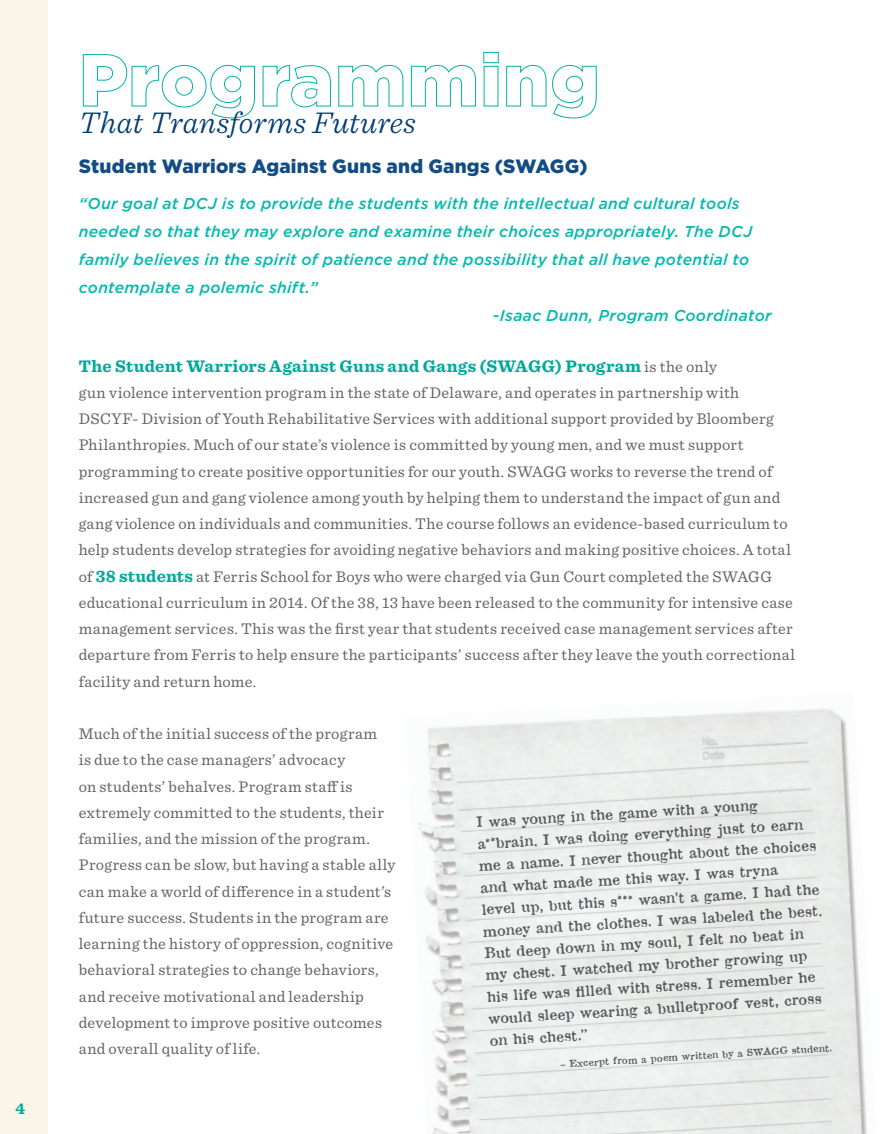
<style>
.page{position:relative;width:882px;height:1134px;background:#fff}
.page>*{position:absolute;margin:0;border:0;box-sizing:border-box;transform-origin:0 0}
.t1{font:italic 300 31.5px "Sentinel";letter-spacing:.01em;color:#003c74}
.subheading{font:900 19.25px "Gotham";letter-spacing:.01em;color:#114d84}
.t2{font:700 17.5px "Sentinel";letter-spacing:.02em;color:#00a99b}
.t3{font:16.1px/26.2px "Sentinel";letter-spacing:.02em;color:#636366}
.t4{font:700 16.1px "Sentinel";color:#00a99b}
.quote{font:italic 500 15.75px/28px "Gotham";letter-spacing:.015em;color:#03b9ae}
.t5{font:14px/21.9px "Attic Antique";color:#636366}
.t6{font:9.45px "Attic Antique";color:#636366}
.s1{font-weight:400;font-size:16.1px;color:#636366}
.s2{font-weight:700;font-size:17.5px;color:#00a99b}
</style>
<div class="page">
<div style="left:0;top:0;width:47px;height:1134px;background:#fbf5e9"></div>
<svg style="left:82px;top:54px;width:173px;height:65px"></svg>
<svg style="left:262px;top:65px;width:69px;height:43px"></svg>
<svg style="left:338px;top:65px;width:66px;height:42px"></svg>
<svg style="left:411px;top:65px;width:65px;height:42px"></svg>
<svg style="left:483px;top:52px;width:16px;height:55px"></svg>
<svg style="left:506px;top:65px;width:91px;height:54px"></svg>
<img style="left:419px;top:708px;width:448px;height:426px">
<p class="t4" style="left:15px;top:1096px;width:11px">4</p>
<p class="t1" style="left:79px;top:99px;width:339px">That Transforms Futures</p>
<p class="subheading" style="left:79px;top:154px;width:510px">Student Warriors Against Guns and Gangs (SWAGG)</p>
<p class="quote" style="left:79px;top:189px;width:675px">“Our goal at DCJ is to provide the students with the intellectual and cultural tools needed so that they may explore and examine their choices appropriately. The DCJ family believes in the spirit of patience and the possibility that all have potential to contemplate a polemic shift.”</p>
<p class="quote" style="left:493px;top:301px;width:280px">-Isaac Dunn, Program Coordinator</p>
<p class="t2" style="left:79px;top:352px;width:640px">The Student Warriors Against Guns and Gangs (SWAGG) Program <span class="s1">is the only</span></p>
<p class="t3" style="left:79px;top:378px;width:718px">gun violence intervention program in the state of Delaware, and operates in partnership with DSCYF- Division of Youth Rehabilitative Services with additional support provided by Bloomberg Philanthropies. Much of our state’s violence is committed by young men, and we must support programming to create positive opportunities for our youth. SWAGG works to reverse the trend of increased gun and gang violence among youth by helping them to understand the impact of gun and gang violence on individuals and communities. The course follows an evidence-based curriculum to help students develop strategies for avoiding negative behaviors and making positive choices. A total of <span class="s2">38 students</span> at Ferris School for Boys who were charged via Gun Court completed the SWAGG educational curriculum in 2014. Of the 38, 13 have been released to the community for intensive case management services. This was the first year that students received case management services after departure from Ferris to help ensure the participants’ success after they leave the youth correctional facility and return home.</p>
<p class="t3" style="left:79px;top:720px;width:318px">Much of the initial success of the program<br>is due to the case managers’ advocacy<br>on students’ behalves. Program staff is extremely committed to the students, their families, and the mission of the program.<br>Progress can be slow, but having a stable ally can make a world of difference in a student’s future success. Students in the program are learning the history of oppression, cognitive behavioral strategies to change behaviors, and receive motivational and leadership development to improve positive outcomes and overall quality of life.</p>
<p class="t5" style="left:474px;top:812px;width:342px;rotate:-4deg">I was young in the game with a young a**brain. I was doing everything just to earn me a name. I never thought about the choices and what made me this way. I was tryna<br>level up, but this s*** wasn’t a game. I had the money and the clothes. I was labeled the best.<br>But deep down in my soul, I felt no beat in my chest. I watched my brother growing up his life was fi lled with stress. I remember he would sleep wearing a bulletproof vest, cross</p>
<p class="t5" style="left:489px;top:1030px;width:99px;rotate:-4deg">on his chest.”</p>
<p class="t6" style="left:560px;top:1057px;width:274px;rotate:-3deg">~ Excerpt from a poem written by a SWAGG student.</p>
</div>
